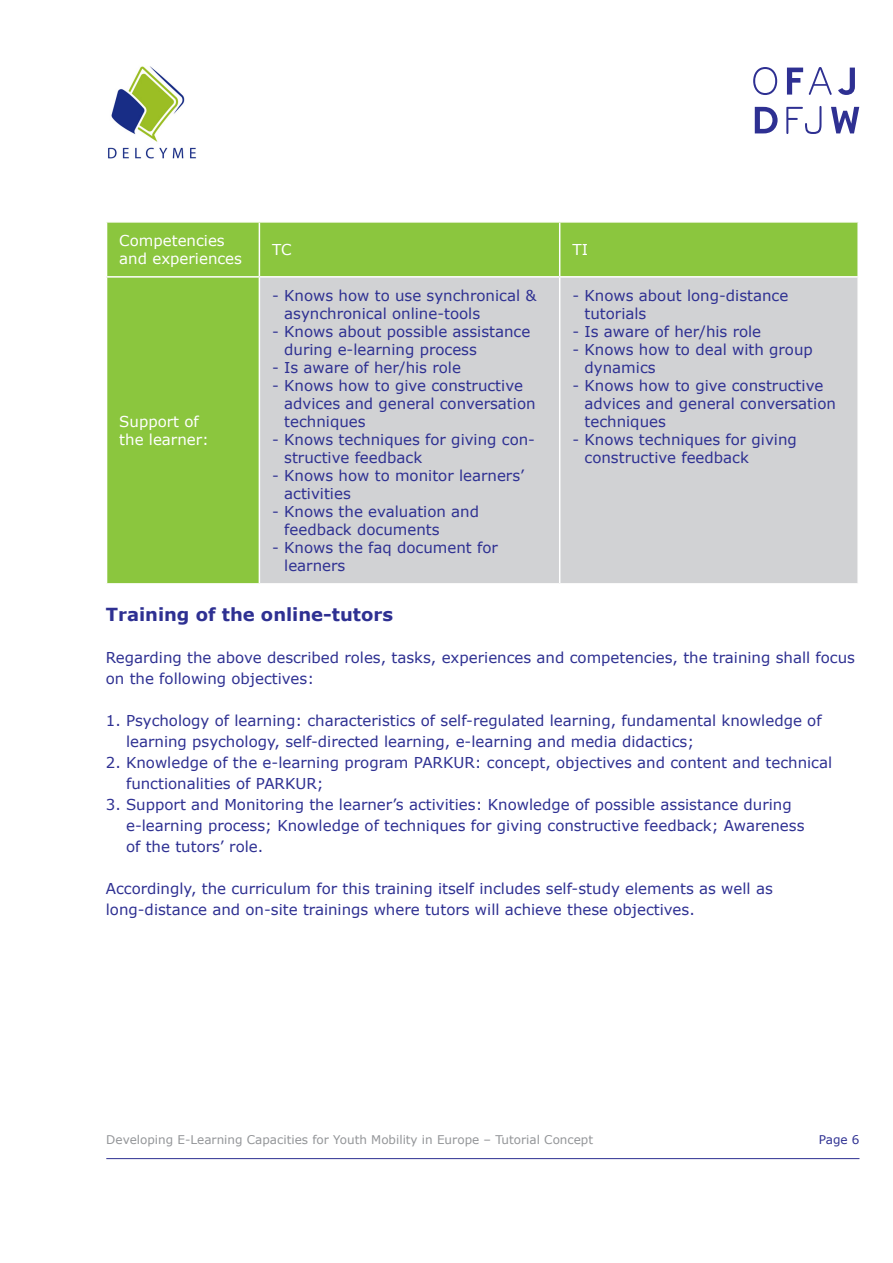
<style>
.page{position:relative;width:893px;height:1263px;background:#fff}
.page>*{position:absolute;margin:0;border:0;box-sizing:border-box;transform-origin:0 0}
.Subheadline{font:700 18px "Verdana";color:#2e3092}
.Fliesstext{font:15px/18px "Verdana";color:#2e3092}
.t1{font:15px/18px "Verdana";color:#fff}
.t2{font:12px "Verdana";color:#939598}
.t3{font:12px "Verdana";color:#2e3092}
</style>
<div class="page">
<hr style="left:106px;top:1158px;width:753px;height:1px;background:#2e3092">
<svg style="left:755px;top:107px;width:23px;height:26px"></svg>
<svg style="left:786px;top:106px;width:35px;height:28px"></svg>
<svg style="left:831px;top:107px;width:28px;height:26px"></svg>
<svg style="left:753px;top:67px;width:24px;height:28px"></svg>
<svg style="left:787px;top:68px;width:16px;height:27px"></svg>
<svg style="left:809px;top:67px;width:23px;height:28px"></svg>
<svg style="left:838px;top:68px;width:17px;height:27px"></svg>
<img style="left:108px;top:66px;width:88px;height:93px">
<div style="left:107px;top:223px;width:750px;height:360px;background:#8bc63e"></div>
<div style="left:260px;top:278px;width:597px;height:305px;background:#d1d2d4"></div>
<hr style="left:106px;top:276px;width:153px;height:2px;background:#fff">
<hr style="left:259px;top:276px;width:301px;height:2px;background:#fff">
<hr style="left:560px;top:276px;width:299px;height:2px;background:#fff">
<hr style="left:259px;top:223px;width:1px;height:53px;background:#fff">
<hr style="left:559px;top:223px;width:1px;height:53px;background:#fff">
<hr style="left:259px;top:278px;width:1px;height:305px;background:#fff">
<hr style="left:559px;top:278px;width:1px;height:305px;background:#fff">
<p class="t1" style="left:119px;top:231px;width:124px">Competencies and experiences</p>
<p class="t1" style="left:272px;top:240px;width:21px">TC</p>
<p class="t1" style="left:572px;top:240px;width:17px">TI</p>
<p class="t1" style="left:119px;top:412px;width:91px">Support of the learner:</p>
<p class="Fliesstext" style="left:284px;top:286px;width:254px;text-indent:-12px">- Knows how to use synchronical &amp; asynchronical online-tools</p>
<p class="Fliesstext" style="left:284px;top:322px;width:248px;text-indent:-12px">- Knows about possible assistance during e-learning process</p>
<p class="Fliesstext" style="left:272px;top:358px;width:190px">- Is aware of her/his role</p>
<p class="Fliesstext" style="left:284px;top:376px;width:253px;text-indent:-12px">- Knows how to give constructive advices and general conversation techniques</p>
<p class="Fliesstext" style="left:284px;top:430px;width:252px;text-indent:-12px">- Knows techniques for giving con&shy;structive feedback</p>
<p class="Fliesstext" style="left:284px;top:466px;width:241px;text-indent:-12px">- Knows how to monitor learners’ activities</p>
<p class="Fliesstext" style="left:284px;top:502px;width:196px;text-indent:-12px">- Knows the evaluation and feedback documents</p>
<p class="Fliesstext" style="left:284px;top:538px;width:215px;text-indent:-12px">- Knows the faq document for learners</p>
<p class="Fliesstext" style="left:585px;top:286px;width:205px;text-indent:-12px">- Knows about long-distance tutorials</p>
<p class="Fliesstext" style="left:572px;top:322px;width:190px">- Is aware of her/his role</p>
<p class="Fliesstext" style="left:585px;top:340px;width:230px;text-indent:-12px">- Knows how to deal with group dynamics</p>
<p class="Fliesstext" style="left:585px;top:376px;width:253px;text-indent:-12px">- Knows how to give constructive advices and general conversation techniques</p>
<p class="Fliesstext" style="left:585px;top:430px;width:214px;text-indent:-12px">- Knows techniques for giving constructive feedback</p>
<p class="Subheadline" style="left:106px;top:602px;width:289px">Training of the online-tutors</p>
<p class="Fliesstext" style="left:106px;top:647px;width:751px;line-height:21px">Regarding the above described roles, tasks, experiences and competencies, the training shall focus on the following objectives:</p>
<p class="Fliesstext" style="left:126px;top:710px;width:697px;line-height:21px;text-indent:-20px">1. Psychology of learning: characteristics of self-regulated learning, fundamental knowledge of learning psychology, self-directed learning, e-learning and media didactics;</p>
<p class="Fliesstext" style="left:126px;top:752px;width:708px;line-height:21px;text-indent:-20px">2. Knowledge of the e-learning program PARKUR: concept, objectives and content and technical functionalities of PARKUR;</p>
<p class="Fliesstext" style="left:126px;top:794px;width:680px;line-height:21px;text-indent:-20px">3. Support and Monitoring the learner’s activities: Knowledge of possible assistance during e-learning process; Knowledge of techniques for giving constructive feedback; Awareness of the tutors’ role.</p>
<p class="Fliesstext" style="left:106px;top:878px;width:669px;line-height:21px">Accordingly, the curriculum for this training itself includes self-study elements as well as long-distance and on-site trainings where tutors will achieve these objectives.</p>
<p class="t2" style="left:106px;top:1132px;width:488px">Developing E-Learning Capacities for Youth Mobility in Europe – Tutorial Concept</p>
<p class="t3" style="left:819px;top:1132px;width:42px">Page 6</p>
</div>
